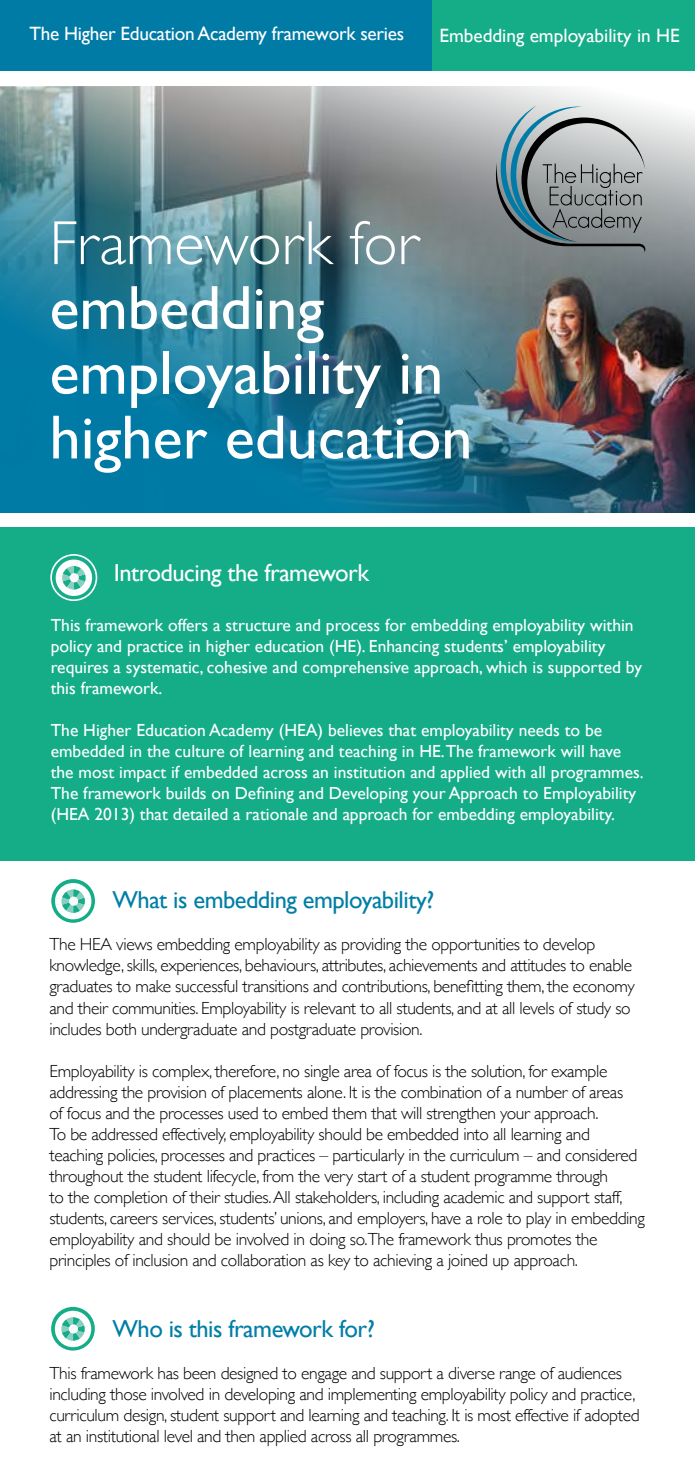
<style>
.page{position:relative;width:695px;height:1474px;background:#fff}
.page>*{position:absolute;margin:0;border:0;box-sizing:border-box;transform-origin:0 0}
.t1{font:62.65px/64.8px "Gill Sans";color:#fff}
.t2{font:300 62.65px "Gill Sans";color:#fff}
.t3{font:24.5px "Gill Sans";letter-spacing:-.02em;color:#007ea6}
.t4{font:24.5px "Gill Sans";letter-spacing:-.02em;color:#fff}
.t5{font:19.25px "Gill Sans";letter-spacing:-.015em;color:#fff}
.t6{font:300 17.5px/21px "Gill Sans";letter-spacing:-.02em;color:#000}
.t7{font:17.5px/21px "Gill Sans";color:#fff}
</style>
<div class="page">
<div style="left:0;top:527px;width:694px;height:334px;background:#14ad88"></div>
<img style="left:0;top:372px;width:694px;height:140px">
<img style="left:0;top:86px;width:694px;height:286px">
<svg style="left:496px;top:105px;width:149px;height:147px;background:#8e989c"></svg>
<div style="left:0;top:0;width:17px;height:71px;background:#007ba6"></div>
<div style="left:31px;top:0;width:663px;height:70px;background:#14ad88"></div>
<div style="left:0;top:0;width:432px;height:70px;background:#007ba6"></div>
<svg style="left:50px;top:554px;width:47px;height:47px"></svg>
<svg style="left:52px;top:555px;width:44px;height:44px"></svg>
<svg style="left:56px;top:559px;width:36px;height:37px"></svg>
<svg style="left:50px;top:877px;width:47px;height:47px"></svg>
<svg style="left:51px;top:879px;width:44px;height:43px"></svg>
<svg style="left:55px;top:883px;width:36px;height:36px"></svg>
<svg style="left:49px;top:1305px;width:47px;height:47px"></svg>
<svg style="left:51px;top:1306px;width:44px;height:44px"></svg>
<svg style="left:55px;top:1310px;width:36px;height:37px"></svg>
<p class="t5" style="left:29px;top:22px;width:376px">The Higher Education Academy framework series</p>
<p class="t5" style="left:439px;top:24px;width:242px">Embedding employability in HE</p>
<h1 class="t2" style="left:49px;top:194px;width:370px">Framework for</h1>
<h1 class="t1" style="left:49px;top:275px;width:424px">embedding employability in higher education</h1>
<h2 class="t4" style="left:114px;top:558px;width:257px">Introducing the framework</h2>
<p class="t7" style="left:51px;top:614px;width:593px">This framework offers a structure and process for embedding employability within policy and practice in higher education (HE). Enhancing students’ employability requires a systematic, cohesive and comprehensive approach, which is supported by this framework.</p>
<p class="t7" style="left:51px;top:719px;width:594px">The Higher Education Academy (HEA) believes that employability needs to be embedded in the culture of learning and teaching in HE.The framework will have the most impact if embedded across an institution and applied with all programmes.<br>The framework builds on Defining and Developing your Approach to Employability (HEA 2013) that detailed a rationale and approach for embedding employability.</p>
<h2 class="t3" style="left:112px;top:885px;width:323px">What is embedding employability?</h2>
<p class="t6" style="left:49px;top:933px;width:586px">The HEA views embedding employability as providing the opportunities to develop knowledge, skills, experiences, behaviours, attributes, achievements and attitudes to enable graduates to make successful transitions and contributions, benefitting them, the economy and their communities. Employability is relevant to all students, and at all levels of study so includes both undergraduate and postgraduate provision.</p>
<p class="t6" style="left:49px;top:1059px;width:597px">Employability is complex, therefore, no single area of focus is the solution, for example addressing the provision of placements alone. It is the combination of a number of areas<br>of focus and the processes used to embed them that will strengthen your approach.<br>To be addressed effectively, employability should be embedded into all learning and teaching policies, processes and practices – particularly in the curriculum – and considered throughout the student lifecycle, from the very start of a student programme through<br>to the completion of their studies. All stakeholders, including academic and support staff, students, careers services, students’ unions, and employers, have a role to play in embedding employability and should be involved in doing so.The framework thus promotes the principles of inclusion and collaboration as key to achieving a joined up approach.</p>
<h2 class="t3" style="left:112px;top:1314px;width:264px">Who is this framework for?</h2>
<p class="t6" style="left:49px;top:1361px;width:591px">This framework has been designed to engage and support a diverse range of audiences including those involved in developing and implementing employability policy and practice, curriculum design, student support and learning and teaching. It is most effective if adopted at an institutional level and then applied across all programmes.</p>
</div>
